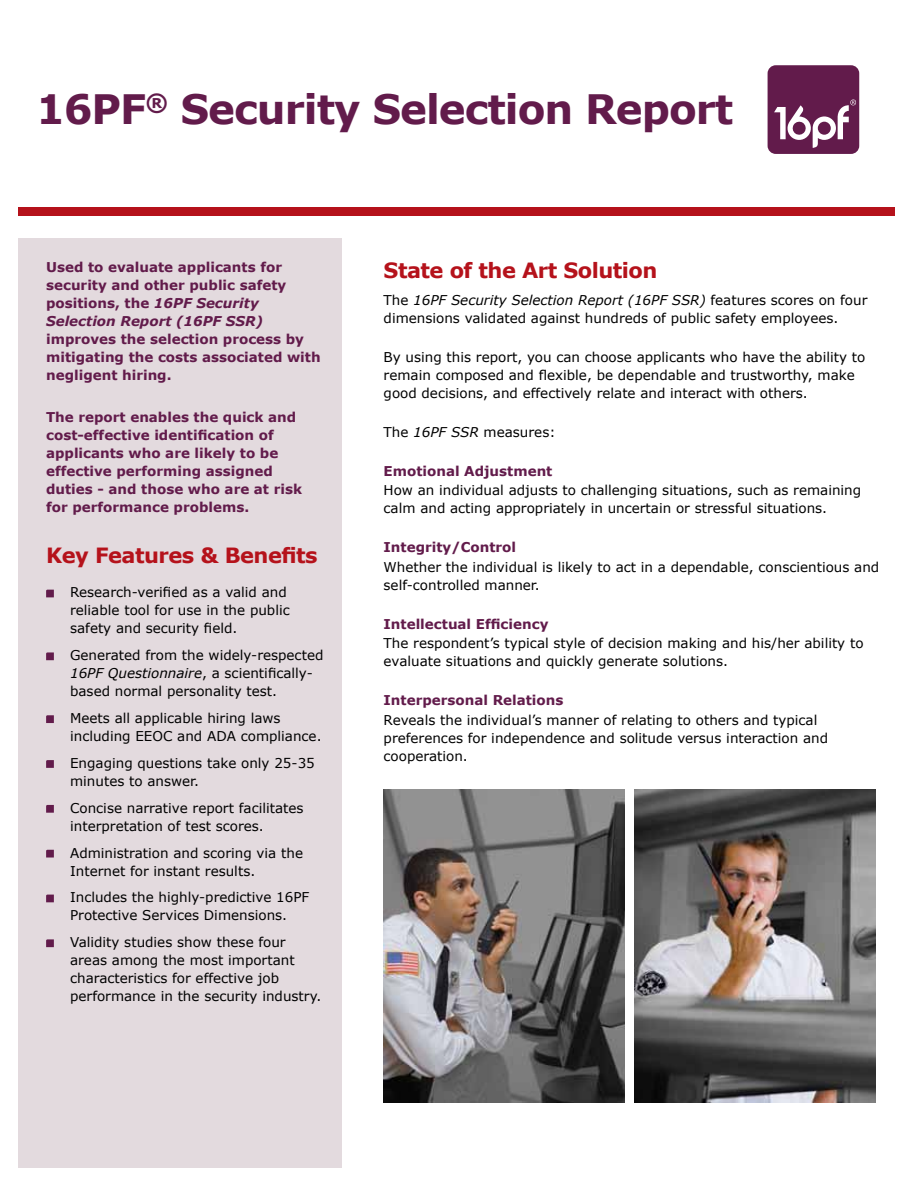
<style>
.page{position:relative;width:918px;height:1188px;background:#fff}
.page>*{position:absolute;margin:0;border:0;box-sizing:border-box;transform-origin:0 0}
.t1{font:700 40.5px "Verdana";letter-spacing:-.025em;color:#621b4b}
.t2{font:700 21px "Verdana";letter-spacing:-.025em;color:#b5121b}
.t3{font:13.5px/18px "Verdana";color:#000}
.t4{font:700 13.5px/18px "Verdana";color:#621b4b}
.s1{font-style:italic}
</style>
<div class="page">
<div style="left:19px;top:238px;width:323px;height:930px;background:#e3dade"></div>
<div style="left:19px;top:207px;width:876px;height:9px;background:#b5121b"></div>
<svg style="left:768px;top:65px;width:91px;height:89px;background:#793d66"></svg>
<svg style="left:46px;top:590px;width:8px;height:7px"></svg>
<svg style="left:46px;top:652px;width:8px;height:8px"></svg>
<svg style="left:46px;top:715px;width:8px;height:8px"></svg>
<svg style="left:46px;top:760px;width:8px;height:8px"></svg>
<svg style="left:46px;top:805px;width:8px;height:8px"></svg>
<svg style="left:46px;top:850px;width:8px;height:8px"></svg>
<svg style="left:46px;top:895px;width:8px;height:7px"></svg>
<svg style="left:46px;top:939px;width:8px;height:8px"></svg>
<img style="left:383px;top:789px;width:242px;height:313px">
<img style="left:634px;top:789px;width:242px;height:313px">
<h1 class="t1" style="left:36px;top:83px;width:699px">16PF<sup>®</sup> Security Selection Report</h1>
<p class="t4" style="left:46px;top:258px;width:242px">Used to evaluate applicants for security and other public safety positions, the <span class="s1">16PF Security<br>Selection Report (16PF SSR)</span></p>
<p class="t4" style="left:46px;top:330px;width:276px">improves the selection process by mitigating the costs associated with negligent hiring.</p>
<p class="t4" style="left:46px;top:408px;width:258px">The report enables the quick and cost-effective identification of applicants who are likely to be effective performing assigned duties - and those who are at risk for performance problems.</p>
<h2 class="t2" style="left:46px;top:542px;width:273px">Key Features &amp; Benefits</h2>
<p class="t3" style="left:70px;top:584px;width:221px">Research-verified as a valid and reliable tool for use in the public safety and security field.</p>
<p class="t3" style="left:70px;top:647px;width:255px">Generated from the widely-respected<br><span class="s1">16PF Questionnaire</span>, a scientifically&shy;based normal personality test.</p>
<p class="t3" style="left:70px;top:709px;width:253px">Meets all applicable hiring laws including EEOC and ADA compliance.</p>
<p class="t3" style="left:70px;top:754px;width:246px">Engaging questions take only 25-35 minutes to answer.</p>
<p class="t3" style="left:70px;top:799px;width:235px">Concise narrative report facilitates interpretation of test scores.</p>
<p class="t3" style="left:70px;top:844px;width:234px">Administration and scoring via the<br>Internet for instant results.</p>
<p class="t3" style="left:70px;top:889px;width:241px">Includes the highly-predictive 16PF<br>Protective Services Dimensions.</p>
<p class="t3" style="left:70px;top:933px;width:253px">Validity studies show these four areas among the most important characteristics for effective job performance in the security industry.</p>
<h2 class="t2" style="left:384px;top:257px;width:275px">State of the Art Solution</h2>
<p class="t3" style="left:384px;top:291px;width:485px">The <span class="s1">16PF Security Selection Report (16PF SSR)</span> features scores on four dimensions validated against hundreds of public safety employees.</p>
<p class="t3" style="left:384px;top:348px;width:483px">By using this report, you can choose applicants who have the ability to remain composed and flexible, be dependable and trustworthy, make good decisions, and effectively relate and interact with others.</p>
<p class="t3" style="left:384px;top:423px;width:173px">The <span class="s1">16PF SSR</span> measures:</p>
<p class="t4" style="left:384px;top:462px;width:170px">Emotional Adjustment</p>
<p class="t3" style="left:384px;top:482px;width:479px">How an individual adjusts to challenging situations, such as remaining calm and acting appropriately in uncertain or stressful situations.</p>
<p class="t4" style="left:384px;top:538px;width:134px">Integrity/Control</p>
<p class="t3" style="left:384px;top:558px;width:497px">Whether the individual is likely to act in a dependable, conscientious and self-controlled manner.</p>
<p class="t4" style="left:384px;top:615px;width:166px">Intellectual Efficiency</p>
<p class="t3" style="left:384px;top:635px;width:481px">The respondent’s typical style of decision making and his/her ability to evaluate situations and quickly generate solutions.</p>
<p class="t4" style="left:384px;top:691px;width:181px">Interpersonal Relations</p>
<p class="t3" style="left:384px;top:711px;width:446px">Reveals the individual’s manner of relating to others and typical preferences for independence and solitude versus interaction and cooperation.</p>
</div>
